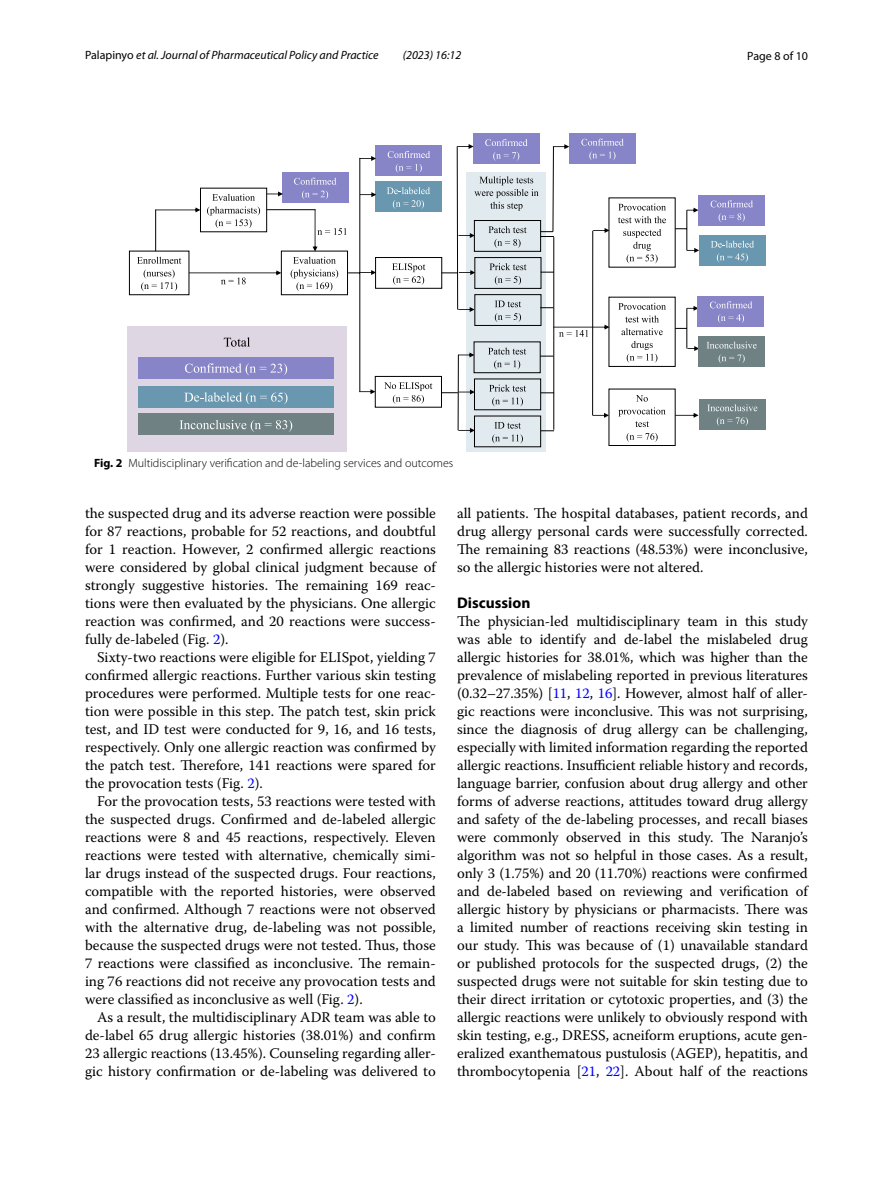
<style>
.page{position:relative;width:893px;height:1187px;background:#fff}
.page>*{position:absolute;margin:0;border:0;box-sizing:border-box;transform-origin:0 0}
.t1{font:700 15.45px "Myriad Pro";color:#000}
.t2{font:14.7px/18px "Warnock Pro";color:#000;text-align:justify}
.t3{font:300 12px "Myriad Pro";color:#000}
.t4{font:italic 12px "Myriad Pro";color:#000}
.t5{font:12px "Myriad Pro";color:#000}
.s1{font-style:normal}
.s2{font-weight:700}
.s3{color:#00f}
</style>
<div class="page">
<div style="left:128px;top:326px;width:219px;height:125px;background:#ded6e3"></div>
<svg style="left:466px;top:172px;width:80px;height:279px"></svg>
<div style="left:129px;top:251px;width:60px;height:44px;border:1px solid #000"></div>
<svg style="left:137px;top:257px;width:44px;height:34px"></svg>
<div style="left:200px;top:188px;width:67px;height:44px;border:1px solid #000"></div>
<svg style="left:207px;top:194px;width:53px;height:34px"></svg>
<div style="left:281px;top:251px;width:67px;height:44px;border:1px solid #000"></div>
<svg style="left:291px;top:257px;width:47px;height:34px"></svg>
<svg style="left:189px;top:270px;width:92px;height:14px"></svg>
<svg style="left:313px;top:210px;width:33px;height:41px"></svg>
<hr style="left:267px;top:209px;width:49px;height:1px;background:#000">
<hr style="left:155px;top:209px;width:1px;height:42px;background:#000">
<svg style="left:156px;top:207px;width:44px;height:5px"></svg>
<div style="left:282px;top:172px;width:66px;height:31px;background:#8784c7"></div>
<svg style="left:294px;top:178px;width:42px;height:21px"></svg>
<svg style="left:267px;top:191px;width:16px;height:5px"></svg>
<hr style="left:360px;top:158px;width:1px;height:233px;background:#000">
<div style="left:376px;top:145px;width:66px;height:31px;background:#8784c7"></div>
<svg style="left:388px;top:151px;width:42px;height:7px"></svg>
<svg style="left:396px;top:164px;width:26px;height:9px"></svg>
<svg style="left:360px;top:156px;width:16px;height:5px"></svg>
<div style="left:375px;top:181px;width:66px;height:31px;background:#6997af"></div>
<svg style="left:387px;top:187px;width:43px;height:7px"></svg>
<svg style="left:393px;top:200px;width:31px;height:9px"></svg>
<svg style="left:360px;top:192px;width:16px;height:5px"></svg>
<div style="left:375px;top:257px;width:67px;height:31px;border:1px solid #000"></div>
<svg style="left:392px;top:263px;width:33px;height:22px"></svg>
<div style="left:375px;top:376px;width:67px;height:31px;border:1px solid #000"></div>
<svg style="left:384px;top:382px;width:48px;height:22px"></svg>
<svg style="left:348px;top:270px;width:28px;height:5px"></svg>
<svg style="left:359px;top:389px;width:16px;height:5px"></svg>
<div style="left:473px;top:133px;width:66px;height:31px;background:#8784c7"></div>
<div style="left:569px;top:133px;width:66px;height:31px;background:#8784c7"></div>
<div style="left:609px;top:388px;width:66px;height:58px;border:1px solid #000"></div>
<svg style="left:675px;top:228px;width:12px;height:1px"></svg>
<svg style="left:675px;top:328px;width:12px;height:1px"></svg>
<hr style="left:687px;top:210px;width:1px;height:40px;background:#000">
<hr style="left:687px;top:308px;width:1px;height:40px;background:#000">
<svg style="left:687px;top:208px;width:11px;height:4px"></svg>
<svg style="left:687px;top:248px;width:12px;height:5px"></svg>
<svg style="left:687px;top:306px;width:11px;height:5px"></svg>
<svg style="left:687px;top:346px;width:11px;height:5px"></svg>
<svg style="left:675px;top:413px;width:24px;height:5px"></svg>
<div style="left:698px;top:195px;width:67px;height:30px;background:#8784c7"></div>
<svg style="left:711px;top:200px;width:42px;height:7px"></svg>
<svg style="left:719px;top:213px;width:26px;height:9px"></svg>
<div style="left:699px;top:235px;width:66px;height:31px;background:#6997af"></div>
<svg style="left:711px;top:240px;width:43px;height:7px"></svg>
<svg style="left:717px;top:253px;width:31px;height:9px"></svg>
<div style="left:698px;top:296px;width:66px;height:30px;background:#8784c7"></div>
<svg style="left:710px;top:301px;width:42px;height:7px"></svg>
<svg style="left:718px;top:314px;width:26px;height:9px"></svg>
<div style="left:698px;top:336px;width:67px;height:30px;background:#6f8183"></div>
<svg style="left:707px;top:341px;width:50px;height:7px"></svg>
<svg style="left:719px;top:354px;width:26px;height:9px"></svg>
<div style="left:699px;top:398px;width:66px;height:31px;background:#6f8183"></div>
<svg style="left:707px;top:404px;width:50px;height:7px"></svg>
<svg style="left:717px;top:417px;width:31px;height:9px"></svg>
<div style="left:138px;top:357px;width:196px;height:22px;background:#8784c7"></div>
<svg style="left:185px;top:363px;width:102px;height:12px"></svg>
<div style="left:138px;top:386px;width:196px;height:21px;background:#6997af"></div>
<svg style="left:184px;top:392px;width:104px;height:12px"></svg>
<div style="left:138px;top:413px;width:196px;height:22px;background:#6f8183"></div>
<svg style="left:180px;top:420px;width:112px;height:12px"></svg>
<svg style="left:224px;top:337px;width:26px;height:9px"></svg>
<svg style="left:441px;top:139px;width:225px;height:304px"></svg>
<p class="t4" style="left:85px;top:48px;width:295px"><span class="s1">Palapinyo</span> et al. Journal of Pharmaceutical Policy and Practice</p>
<p class="t4" style="left:403px;top:48px;width:60px">(2023) 16:12</p>
<p class="t5" style="left:747px;top:48px;width:62px">Page 8 of 10</p>
<p class="t3" style="left:94px;top:456px;width:361px"><span class="s2">Fig. 2</span> Multidisciplinary verification and de-labeling services and outcomes</p>
<p class="t2" style="left:85px;top:503px;width:352px">the suspected drug and its adverse reaction were possible for 87 reactions, probable for 52 reactions, and doubtful for 1 reaction. However, 2 confirmed allergic reactions were considered by global clinical judgment because of strongly suggestive histories. The remaining 169 reac&shy;tions were then evaluated by the physicians. One allergic reaction was confirmed, and 20 reactions were success&shy;fully de-labeled (Fig. <span class="s3">2</span>).</p>
<p class="t2" style="left:85px;top:647px;width:352px;text-indent:12px">Sixty-two reactions were eligible for ELISpot, yielding 7 confirmed allergic reactions. Further various skin testing procedures were performed. Multiple tests for one reac&shy;tion were possible in this step. The patch test, skin prick test, and ID test were conducted for 9, 16, and 16 tests, respectively. Only one allergic reaction was confirmed by the patch test. Therefore, 141 reactions were spared for the provocation tests (Fig. <span class="s3">2</span>).</p>
<p class="t2" style="left:85px;top:791px;width:352px;text-indent:12px">For the provocation tests, 53 reactions were tested with the suspected drugs. Confirmed and de-labeled allergic reactions were 8 and 45 reactions, respectively. Eleven reactions were tested with alternative, chemically simi&shy;lar drugs instead of the suspected drugs. Four reactions, compatible with the reported histories, were observed and confirmed. Although 7 reactions were not observed with the alternative drug, de-labeling was not possible, because the suspected drugs were not tested. Thus, those 7 reactions were classified as inconclusive. The remain&shy;ing 76 reactions did not receive any provocation tests and were classified as inconclusive as well (Fig. <span class="s3">2</span>).</p>
<p class="t2" style="left:85px;top:1007px;width:352px;text-indent:12px">As a result, the multidisciplinary ADR team was able to de-label 65 drug allergic histories (38.01%) and confirm 23 allergic reactions (13.45%). Counseling regarding aller&shy;gic history confirmation or de-labeling was delivered to</p>
<p class="t2" style="left:457px;top:503px;width:352px">all patients. The hospital databases, patient records, and drug allergy personal cards were successfully corrected.<br>The remaining 83 reactions (48.53%) were inconclusive, so the allergic histories were not altered.</p>
<p class="t1" style="left:457px;top:592px;width:75px">Discussion</p>
<p class="t2" style="left:457px;top:611px;width:352px">The physician-led multidisciplinary team in this study was able to identify and de-label the mislabeled drug allergic histories for 38.01%, which was higher than the prevalence of mislabeling reported in previous literatures (0.32–27.35%) [<span class="s3">11</span>, <span class="s3">12</span>, <span class="s3">16</span>]. However, almost half of aller&shy;gic reactions were inconclusive. This was not surprising, since the diagnosis of drug allergy can be challenging, especially with limited information regarding the reported allergic reactions. Insufficient reliable history and records, language barrier, confusion about drug allergy and other forms of adverse reactions, attitudes toward drug allergy and safety of the de-labeling processes, and recall biases were commonly observed in this study. The Naranjo’s algorithm was not so helpful in those cases. As a result, only 3 (1.75%) and 20 (11.70%) reactions were confirmed and de-labeled based on reviewing and verification of allergic history by physicians or pharmacists. There was a limited number of reactions receiving skin testing in our study. This was because of (1) unavailable standard or published protocols for the suspected drugs, (2) the suspected drugs were not suitable for skin testing due to their direct irritation or cytotoxic properties, and (3) the allergic reactions were unlikely to obviously respond with skin testing, e.g., DRESS, acneiform eruptions, acute gen&shy;eralized exanthematous pustulosis (AGEP), hepatitis, and thrombocytopenia [<span class="s3">21</span>, <span class="s3">22</span>]. About half of the reactions</p>
</div>
